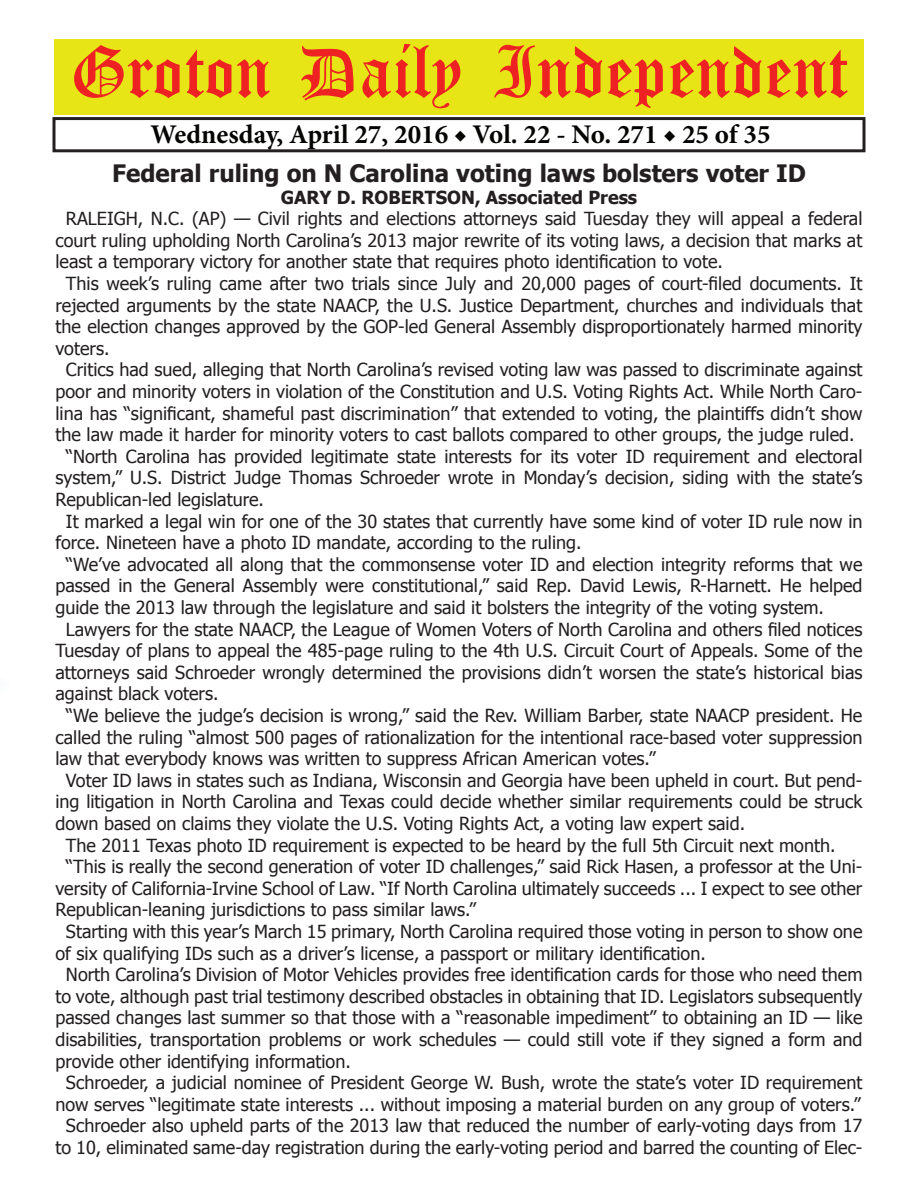
<style>
.page{position:relative;width:918px;height:1188px;background:#fff}
.page>*{position:absolute;margin:0;border:0;box-sizing:border-box;transform-origin:0 0}
.t1{font:54px "Old English Five";color:#ee2123}
.t2{font:700 27px "Minion Pro";color:#040503}
.t3{font:700 24px "Tahoma";color:#231f20}
.t4{font:18px "Tahoma";color:#231f20}
.t5{font:700 18px "Tahoma";color:#231f20}
</style>
<div class="page">
<div style="left:52px;top:117px;width:814px;height:35px;border:3px solid #231f20"></div>
<div style="left:54px;top:40px;width:810px;height:75px;background:#e7e515"></div>
<h1 class="t1" style="left:70px;top:47px;width:779px">Groton Daily Independent</h1>
<h2 class="t2" style="left:150px;top:116px;width:622px">Wednesday, April 27, 2016 ◆ Vol. 22 - No. 271 ◆ 25 of 35</h2>
<h3 class="t3" style="left:112px;top:157px;width:695px">Federal ruling on N Carolina voting laws bolsters voter ID</h3>
<p class="t5" style="left:281px;top:184px;width:358px">GARY D. ROBERTSON, Associated Press</p>
<p class="t4" style="left:66px;top:207px;width:798px">RALEIGH, N.C. (AP) — Civil rights and elections attorneys said Tuesday they will appeal a federal</p>
<p class="t4" style="left:56px;top:228px;width:808px">court ruling upholding North Carolina’s 2013 major rewrite of its voting laws, a decision that marks at</p>
<p class="t4" style="left:56px;top:250px;width:669px">least a temporary victory for another state that requires photo identification to vote.</p>
<p class="t4" style="left:66px;top:271px;width:798px">This week’s ruling came after two trials since July and 20,000 pages of court-filed documents. It</p>
<p class="t4" style="left:56px;top:293px;width:808px">rejected arguments by the state NAACP, the U.S. Justice Department, churches and individuals that</p>
<p class="t4" style="left:56px;top:315px;width:808px">the election changes approved by the GOP-led General Assembly disproportionately harmed minority</p>
<p class="t4" style="left:56px;top:336px;width:56px">voters.</p>
<p class="t4" style="left:66px;top:358px;width:798px">Critics had sued, alleging that North Carolina’s revised voting law was passed to discriminate against</p>
<p class="t4" style="left:56px;top:379px;width:808px">poor and minority voters in violation of the Constitution and U.S. Voting Rights Act. While North Caro-</p>
<p class="t4" style="left:56px;top:401px;width:809px">lina has “significant, shameful past discrimination” that extended to voting, the plaintiffs didn’t show</p>
<p class="t4" style="left:56px;top:423px;width:801px">the law made it harder for minority voters to cast ballots compared to other groups, the judge ruled.</p>
<p class="t4" style="left:66px;top:444px;width:798px">“North Carolina has provided legitimate state interests for its voter ID requirement and electoral</p>
<p class="t4" style="left:56px;top:466px;width:808px">system,” U.S. District Judge Thomas Schroeder wrote in Monday’s decision, siding with the state’s</p>
<p class="t4" style="left:56px;top:487px;width:210px">Republican-led legislature.</p>
<p class="t4" style="left:66px;top:509px;width:798px">It marked a legal win for one of the 30 states that currently have some kind of voter ID rule now in</p>
<p class="t4" style="left:56px;top:531px;width:528px">force. Nineteen have a photo ID mandate, according to the ruling.</p>
<p class="t4" style="left:66px;top:552px;width:798px">“We’ve advocated all along that the commonsense voter ID and election integrity reforms that we</p>
<p class="t4" style="left:56px;top:574px;width:809px">passed in the General Assembly were constitutional,” said Rep. David Lewis, R-Harnett. He helped</p>
<p class="t4" style="left:56px;top:595px;width:770px">guide the 2013 law through the legislature and said it bolsters the integrity of the voting system.</p>
<p class="t4" style="left:66px;top:617px;width:798px">Lawyers for the state NAACP, the League of Women Voters of North Carolina and others filed notices</p>
<p class="t4" style="left:56px;top:639px;width:808px">Tuesday of plans to appeal the 485-page ruling to the 4th U.S. Circuit Court of Appeals. Some of the</p>
<p class="t4" style="left:56px;top:660px;width:808px">attorneys said Schroeder wrongly determined the provisions didn’t worsen the state’s historical bias</p>
<p class="t4" style="left:56px;top:682px;width:165px">against black voters.</p>
<p class="t4" style="left:66px;top:703px;width:798px">“We believe the judge’s decision is wrong,” said the Rev. William Barber, state NAACP president. He</p>
<p class="t4" style="left:56px;top:725px;width:809px">called the ruling “almost 500 pages of rationalization for the intentional race-based voter suppression</p>
<p class="t4" style="left:56px;top:747px;width:602px">law that everybody knows was written to suppress African American votes.”</p>
<p class="t4" style="left:66px;top:768px;width:798px">Voter ID laws in states such as Indiana, Wisconsin and Georgia have been upheld in court. But pend-</p>
<p class="t4" style="left:56px;top:790px;width:808px">ing litigation in North Carolina and Texas could decide whether similar requirements could be struck</p>
<p class="t4" style="left:56px;top:811px;width:691px">down based on claims they violate the U.S. Voting Rights Act, a voting law expert said.</p>
<p class="t4" style="left:66px;top:833px;width:771px">The 2011 Texas photo ID requirement is expected to be heard by the full 5th Circuit next month.</p>
<p class="t4" style="left:66px;top:855px;width:798px">“This is really the second generation of voter ID challenges,” said Rick Hasen, a professor at the Uni-</p>
<p class="t4" style="left:56px;top:876px;width:808px">versity of California-Irvine School of Law. “If North Carolina ultimately succeeds ... I expect to see other</p>
<p class="t4" style="left:56px;top:898px;width:422px">Republican-leaning jurisdictions to pass similar laws.”</p>
<p class="t4" style="left:66px;top:919px;width:798px">Starting with this year’s March 15 primary, North Carolina required those voting in person to show one</p>
<p class="t4" style="left:56px;top:941px;width:652px">of six qualifying IDs such as a driver’s license, a passport or military identification.</p>
<p class="t4" style="left:66px;top:963px;width:798px">North Carolina’s Division of Motor Vehicles provides free identification cards for those who need them</p>
<p class="t4" style="left:56px;top:984px;width:808px">to vote, although past trial testimony described obstacles in obtaining that ID. Legislators subsequently</p>
<p class="t4" style="left:56px;top:1006px;width:809px">passed changes last summer so that those with a “reasonable impediment” to obtaining an ID — like</p>
<p class="t4" style="left:56px;top:1027px;width:808px">disabilities, transportation problems or work schedules — could still vote if they signed a form and</p>
<p class="t4" style="left:56px;top:1049px;width:297px">provide other identifying information.</p>
<p class="t4" style="left:66px;top:1071px;width:798px">Schroeder, a judicial nominee of President George W. Bush, wrote the state’s voter ID requirement</p>
<p class="t4" style="left:56px;top:1092px;width:807px">now serves “legitimate state interests ... without imposing a material burden on any group of voters.”</p>
<p class="t4" style="left:66px;top:1114px;width:798px">Schroeder also upheld parts of the 2013 law that reduced the number of early-voting days from 17</p>
<p class="t4" style="left:56px;top:1135px;width:808px">to 10, eliminated same-day registration during the early-voting period and barred the counting of Elec-</p>
</div>
